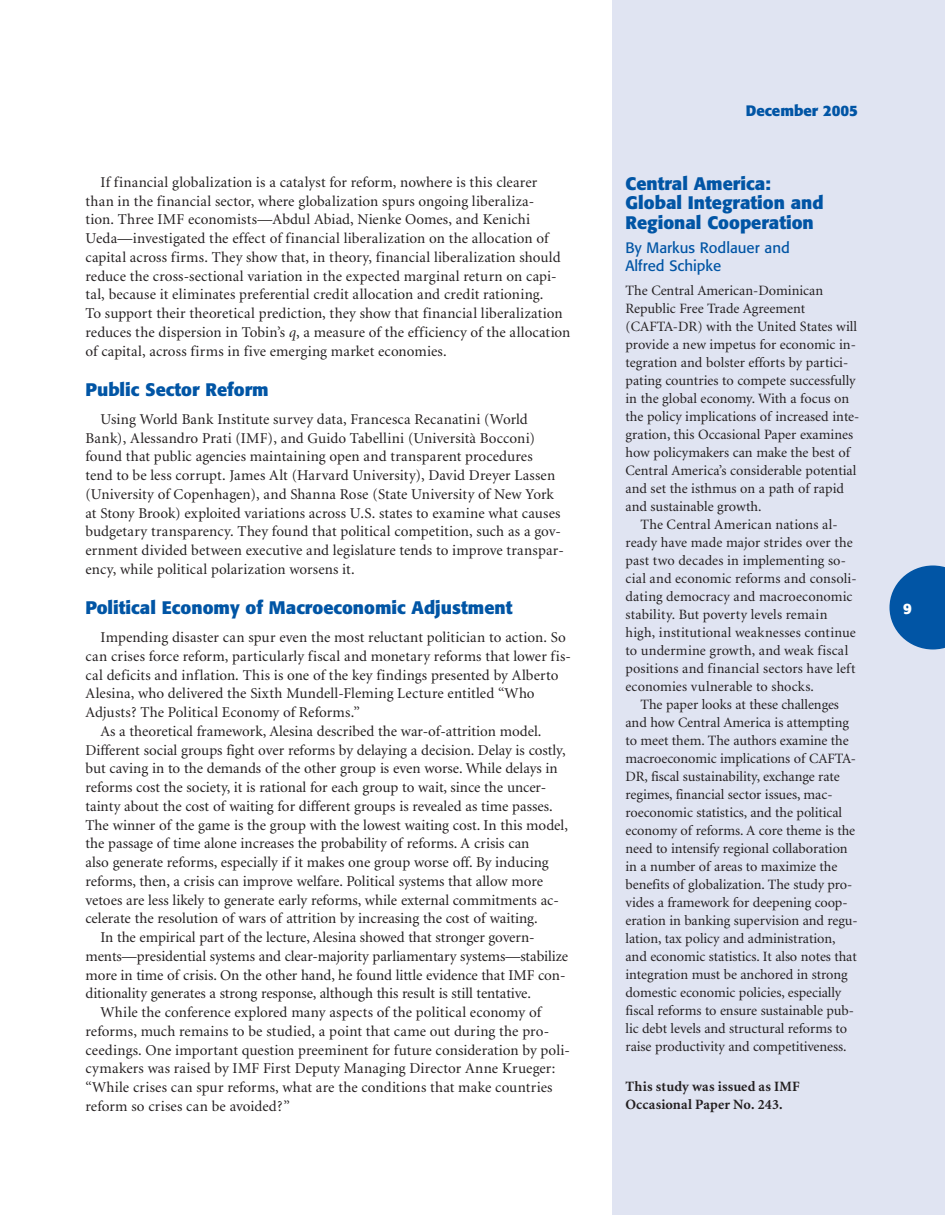
<style>
.page{position:relative;width:945px;height:1215px;background:#fff}
.page>*{position:absolute;margin:0;border:0;box-sizing:border-box;transform-origin:0 0}
.t1{font:700 18px/19.5px "Formata";color:#0155a5}
.t2{font:15px/18.8px "Minion";color:#231f20}
.t3{font:15px/18px "Formata";color:#0155a5}
.t4{font:700 15px "Formata";color:#0155a5}
.t5{font:14.25px "Minion";letter-spacing:-.005em;color:#231f20}
.t6{font:14.25px "Minion";letter-spacing:.015em;color:#231f20}
.t7{font:700 14.25px/18px "Minion";letter-spacing:.015em;color:#231f20}
.t8{font:14.25px "Minion";letter-spacing:.02em;color:#231f20}
.s1{font-style:italic}
</style>
<div class="page">
<div style="left:612px;top:0;width:333px;height:1215px;background:#e0e4f2"></div>
<svg style="left:890px;top:566px;width:55px;height:84px"></svg>
<p class="t2" style="left:86px;top:173px;width:486px;text-indent:15px">If financial globalization is a catalyst for reform, nowhere is this clearer<br>than in the financial sector, where globalization spurs ongoing liberaliza-<br>tion. Three IMF economists—Abdul Abiad, Nienke Oomes, and Kenichi Ueda—investigated the effect of financial liberalization on the allocation of capital across firms. They show that, in theory, financial liberalization should reduce the cross-sectional variation in the expected marginal return on capi&shy;tal, because it eliminates preferential credit allocation and credit rationing.<br>To support their theoretical prediction, they show that financial liberalization reduces the dispersion in Tobin’s <span class="s1">q</span>, a measure of the efficiency of the allocation of capital, across firms in five emerging market economies.</p>
<p class="t1" style="left:86px;top:380px;width:185px">Public Sector Reform</p>
<p class="t2" style="left:86px;top:410px;width:480px;text-indent:15px">Using World Bank Institute survey data, Francesca Recanatini (World Bank), Alessandro Prati (IMF), and Guido Tabellini (Università Bocconi) found that public agencies maintaining open and transparent procedures<br>tend to be less corrupt. James Alt (Harvard University), David Dreyer Lassen (University of Copenhagen), and Shanna Rose (State University of New York at Stony Brook) exploited variations across U.S. states to examine what causes budgetary transparency. They found that political competition, such as a gov&shy;ernment divided between executive and legislature tends to improve transpar&shy;ency, while political polarization worsens it.</p>
<p class="t1" style="left:86px;top:598px;width:429px">Political Economy of Macroeconomic Adjustment</p>
<p class="t2" style="left:100px;top:628px;width:467px">Impending disaster can spur even the most reluctant politician to action. So</p>
<p class="t2" style="left:86px;top:647px;width:487px">can crises force reform, particularly fiscal and monetary reforms that lower fis-</p>
<p class="t2" style="left:86px;top:666px;width:475px">cal deficits and inflation. This is one of the key findings presented by Alberto</p>
<p class="t2" style="left:86px;top:685px;width:451px">Alesina, who delivered the Sixth Mundell-Fleming Lecture entitled “Who</p>
<p class="t2" style="left:86px;top:703px;width:276px">Adjusts? The Political Economy of Reforms.”</p>
<p class="t2" style="left:100px;top:722px;width:443px">As a theoretical framework, Alesina described the war-of-attrition model.</p>
<p class="t2" style="left:86px;top:741px;width:482px">Different social groups fight over reforms by delaying a decision. Delay is costly,</p>
<p class="t2" style="left:86px;top:760px;width:474px">but caving in to the demands of the other group is even worse. While delays in</p>
<p class="t2" style="left:86px;top:778px;width:462px">reforms cost the society, it is rational for each group to wait, since the uncer-</p>
<p class="t2" style="left:86px;top:797px;width:469px">tainty about the cost of waiting for different groups is revealed as time passes.</p>
<p class="t2" style="left:86px;top:816px;width:484px">The winner of the game is the group with the lowest waiting cost. In this model,</p>
<p class="t2" style="left:86px;top:835px;width:445px">the passage of time alone increases the probability of reforms. A crisis can</p>
<p class="t2" style="left:86px;top:853px;width:465px">also generate reforms, especially if it makes one group worse off. By inducing</p>
<p class="t2" style="left:86px;top:872px;width:459px">reforms, then, a crisis can improve welfare. Political systems that allow more</p>
<p class="t2" style="left:86px;top:891px;width:475px">vetoes are less likely to generate early reforms, while external commitments ac-</p>
<p class="t2" style="left:86px;top:910px;width:454px">celerate the resolution of wars of attrition by increasing the cost of waiting.</p>
<p class="t2" style="left:100px;top:928px;width:436px">In the empirical part of the lecture, Alesina showed that stronger govern-</p>
<p class="t2" style="left:86px;top:947px;width:484px">ments—presidential systems and clear-majority parliamentary systems—-stabilize</p>
<p class="t2" style="left:86px;top:966px;width:481px">more in time of crisis. On the other hand, he found little evidence that IMF con-</p>
<p class="t2" style="left:86px;top:985px;width:447px">ditionality generates a strong response, although this result is still tentative.</p>
<p class="t2" style="left:100px;top:1003px;width:442px">While the conference explored many aspects of the political economy of</p>
<p class="t2" style="left:86px;top:1022px;width:465px">reforms, much remains to be studied, a point that came out during the pro-</p>
<p class="t2" style="left:86px;top:1041px;width:486px">ceedings. One important question preeminent for future consideration by poli-</p>
<p class="t2" style="left:86px;top:1060px;width:471px">cymakers was raised by IMF First Deputy Managing Director Anne Krueger:</p>
<p class="t2" style="left:86px;top:1078px;width:469px">“While crises can spur reforms, what are the conditions that make countries</p>
<p class="t2" style="left:86px;top:1097px;width:206px">reform so crises can be avoided?”</p>
<p class="t4" style="left:746px;top:101px;width:114px">December 2005</p>
<p class="t1" style="left:626px;top:174px;width:200px">Central America:<br>Global Integration and<br>Regional Cooperation</p>
<p class="t3" style="left:626px;top:238px;width:166px">By Markus Rodlauer and<br>Alfred Schipke</p>
<p class="t5" style="left:626px;top:283px;width:199px">The Central American-Dominican</p>
<p class="t5" style="left:626px;top:301px;width:181px">Republic Free Trade Agreement</p>
<p class="t5" style="left:626px;top:319px;width:233px">(CAFTA-DR) with the United States will</p>
<p class="t5" style="left:626px;top:337px;width:232px">provide a new impetus for economic in-</p>
<p class="t5" style="left:626px;top:355px;width:224px">tegration and bolster efforts by partici-</p>
<p class="t5" style="left:626px;top:373px;width:232px">pating countries to compete successfully</p>
<p class="t5" style="left:626px;top:391px;width:225px">in the global economy. With a focus on</p>
<p class="t5" style="left:626px;top:409px;width:235px">the policy implications of increased inte-</p>
<p class="t5" style="left:626px;top:427px;width:229px">gration, this Occasional Paper examines</p>
<p class="t5" style="left:626px;top:445px;width:226px">how policymakers can make the best of</p>
<p class="t5" style="left:626px;top:463px;width:232px">Central America’s considerable potential</p>
<p class="t5" style="left:626px;top:481px;width:220px">and set the isthmus on a path of rapid</p>
<p class="t5" style="left:626px;top:499px;width:135px">and sustainable growth.-</p>
<p class="t6" style="left:640px;top:517px;width:199px">The Central American nations al-</p>
<p class="t5" style="left:626px;top:535px;width:229px">ready have made major strides over the</p>
<p class="t5" style="left:626px;top:553px;width:222px">past two decades in implementing so-</p>
<p class="t5" style="left:626px;top:571px;width:233px">cial and economic reforms and consoli-</p>
<p class="t5" style="left:626px;top:589px;width:229px">dating democracy and macroeconomic</p>
<p class="t5" style="left:626px;top:607px;width:204px">stability. But poverty levels remain</p>
<p class="t6" style="left:626px;top:625px;width:232px">high, institutional weaknesses continue</p>
<p class="t8" style="left:626px;top:643px;width:224px">to undermine growth, and weak fiscal</p>
<p class="t5" style="left:626px;top:661px;width:232px">positions and financial sectors have left</p>
<p class="t5" style="left:626px;top:679px;width:188px">economies vulnerable to shocks.-</p>
<p class="t5" style="left:640px;top:697px;width:200px">The paper looks at these challenges</p>
<p class="t5" style="left:626px;top:715px;width:225px">and how Central America is attempting</p>
<p class="t5" style="left:626px;top:733px;width:225px">to meet them. The authors examine the</p>
<p class="t5" style="left:626px;top:751px;width:232px">macroeconomic implications of CAFTA-</p>
<p class="t5" style="left:626px;top:769px;width:216px">DR, fiscal sustainability, exchange rate</p>
<p class="t5" style="left:626px;top:787px;width:209px">regimes, financial sector issues, mac-</p>
<p class="t5" style="left:626px;top:805px;width:218px">roeconomic statistics, and the political</p>
<p class="t5" style="left:626px;top:823px;width:231px">economy of reforms. A core theme is the</p>
<p class="t5" style="left:626px;top:841px;width:224px">need to intensify regional collaboration</p>
<p class="t5" style="left:626px;top:859px;width:213px">in a number of areas to maximize the</p>
<p class="t5" style="left:626px;top:877px;width:228px">benefits of globalization. The study pro-</p>
<p class="t5" style="left:626px;top:895px;width:224px">vides a framework for deepening coop-</p>
<p class="t5" style="left:626px;top:913px;width:234px">eration in banking supervision and regu-</p>
<p class="t5" style="left:626px;top:931px;width:212px">lation, tax policy and administration,</p>
<p class="t5" style="left:626px;top:949px;width:233px">and economic statistics. It also notes that</p>
<p class="t5" style="left:626px;top:967px;width:224px">integration must be anchored in strong</p>
<p class="t5" style="left:626px;top:985px;width:217px">domestic economic policies, especially</p>
<p class="t5" style="left:626px;top:1003px;width:230px">fiscal reforms to ensure sustainable pub-</p>
<p class="t5" style="left:626px;top:1021px;width:223px">lic debt levels and structural reforms to</p>
<p class="t5" style="left:626px;top:1039px;width:220px">raise productivity and competitiveness.-</p>
<p class="t7" style="left:626px;top:1078px;width:176px">This study was issued as IMF<br>Occasional Paper No. 243.</p>
</div>
